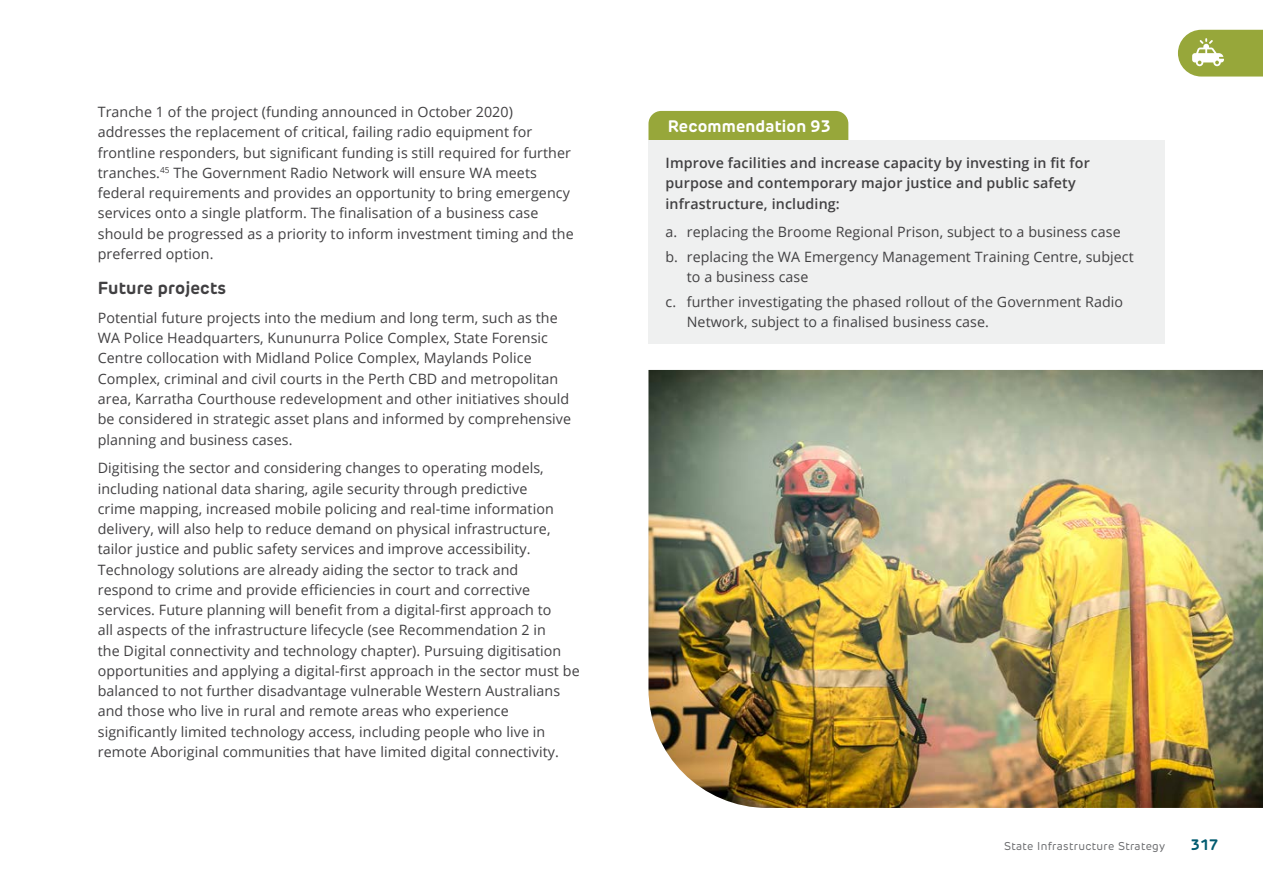
<style>
.page{position:relative;width:1263px;height:893px;background:#fff}
.page>*{position:absolute;margin:0;border:0;box-sizing:border-box;transform-origin:0 0}
.t1{font:700 17.25px "New Rubrik Edge";letter-spacing:.01em;color:#414042}
.t2{font:700 16.5px "New Rubrik Edge";letter-spacing:.01em;color:#fff}
.t3{font:700 15px "New Rubrik Edge";color:#005b70}
.t4{font:14.25px/20.2px "Open Sans";letter-spacing:.005em;color:#414042}
.t5{font:600 14.25px/20.2px "Open Sans";letter-spacing:.01em;color:#414042}
.t6{font:11.25px "New Rubrik Edge";letter-spacing:.03em;color:#696a6d}
</style>
<div class="page">
<div style="left:648px;top:111px;width:200px;height:29px;background:#97a73a"></div>
<div style="left:648px;top:140px;width:517px;height:204px;background:#eff0f0"></div>
<img style="left:648px;top:370px;width:615px;height:438px">
<svg style="left:1178px;top:30px;width:85px;height:47px;background:#a8b55a"></svg>
<p class="t4" style="left:98px;top:102px;width:477px">Tranche 1 of the project (funding announced in October 2020) addresses the replacement of critical, failing radio equipment for frontline responders, but significant funding is still required for further tranches.<sup>45</sup> The Government Radio Network will ensure WA meets federal requirements and provides an opportunity to bring emergency services onto a single platform. The finalisation of a business case should be progressed as a priority to inform investment timing and the preferred option.</p>
<p class="t1" style="left:98px;top:277px;width:130px">Future projects</p>
<p class="t4" style="left:98px;top:307px;width:475px">Potential future projects into the medium and long term, such as the WA Police Headquarters, Kununurra Police Complex, State Forensic Centre collocation with Midland Police Complex, Maylands Police Complex, criminal and civil courts in the Perth CBD and metropolitan area, Karratha Courthouse redevelopment and other initiatives should be considered in strategic asset plans and informed by comprehensive planning and business cases.</p>
<p class="t4" style="left:98px;top:458px;width:483px">Digitising the sector and considering changes to operating models, including national data sharing, agile security through predictive<br>crime mapping, increased mobile policing and real‑time information delivery, will also help to reduce demand on physical infrastructure, tailor justice and public safety services and improve accessibility.<br>Technology solutions are already aiding the sector to track and<br>respond to crime and provide efficiencies in court and corrective services. Future planning will benefit from a digital-first approach to<br>all aspects of the infrastructure lifecycle (see Recommendation 2 in<br>the Digital connectivity and technology chapter). Pursuing digitisation opportunities and applying a digital-first approach in the sector must be balanced to not further disadvantage vulnerable Western Australians and those who live in rural and remote areas who experience significantly limited technology access, including people who live in remote Aboriginal communities that have limited digital connectivity.</p>
<p class="t2" style="left:668px;top:116px;width:165px">Recommendation 93</p>
<p class="t5" style="left:665px;top:153px;width:426px">Improve facilities and increase capacity by investing in fit for purpose and contemporary major justice and public safety infrastructure, including:</p>
<p class="t4" style="left:665px;top:220px;width:470px;line-height:24.5px">a. replacing the Broome Regional Prison, subject to a business case b. replacing the WA Emergency Management Training Centre, subject</p>
<p class="t4" style="left:665px;top:264px;width:459px;line-height:24.5px;text-indent:21px">to a business case<br>c. further investigating the phased rollout of the Government Radio</p>
<p class="t4" style="left:687px;top:311px;width:304px">Network, subject to a finalised business case.</p>
<p class="t6" style="left:1004px;top:840px;width:163px">State Infrastructure Strategy</p>
<p class="t3" style="left:1191px;top:836px;width:29px">317</p>
</div>
